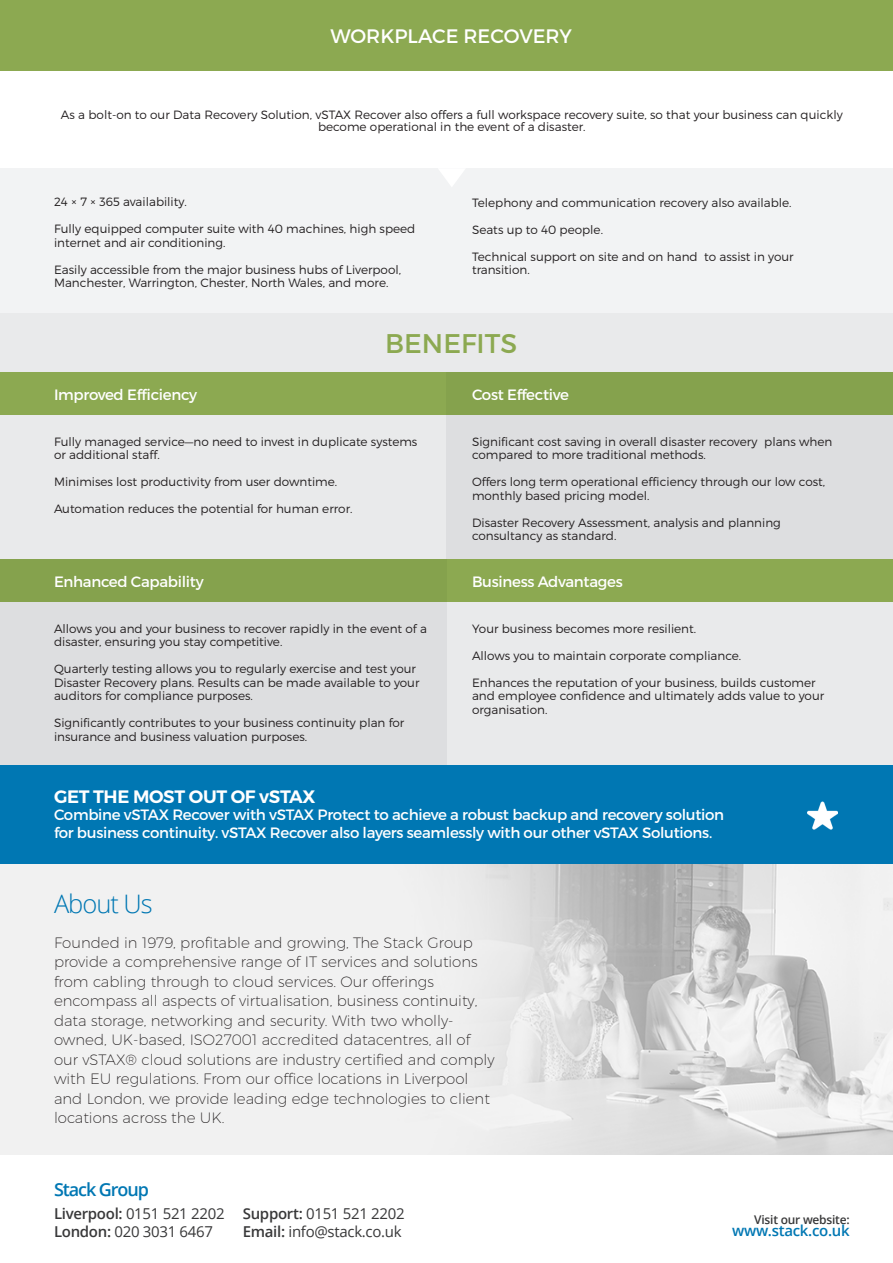
<style>
.page{position:relative;width:893px;height:1263px;background:#fff}
.page>*{position:absolute;margin:0;border:0;box-sizing:border-box;transform-origin:0 0}
.t1{font:27px "Montserrat";color:#8ca951}
.t2{font:300 25.5px "Open Sans";letter-spacing:-.04em;color:#0077b3}
.t3{font:19.5px "Montserrat";color:#fff}
.t4{font:600 18px "Montserrat";letter-spacing:-.02em;color:#fff}
.t5{font:600 18px "Open Sans";letter-spacing:-.06em;color:#0077b3}
.t6{font:200 15px/19.5px "Montserrat";color:#231f20}
.t7{font:15px/18px "Montserrat";letter-spacing:-.02em;color:#fff}
.t8{font:15px "Open Sans";letter-spacing:-.02em;color:#383839}
.t9{font:600 15px "Open Sans";letter-spacing:-.02em;color:#0077b3}
.t10{font:300 12px/13.5px "Montserrat";color:#231f20}
.t11{font:600 12px "Open Sans";letter-spacing:-.02em;color:#383839}
.s1{font-weight:600}
</style>
<div class="page">
<div style="left:0;top:313px;width:893px;height:59px;background:#e9eaeb"></div>
<div style="left:0;top:372px;width:446px;height:43px;background:#8ca951"></div>
<div style="left:446px;top:372px;width:447px;height:43px;background:#85a24d"></div>
<div style="left:0;top:415px;width:446px;height:144px;background:#e9eaeb"></div>
<div style="left:446px;top:415px;width:447px;height:144px;background:#dddee0"></div>
<div style="left:446px;top:559px;width:447px;height:43px;background:#8ca951"></div>
<div style="left:0;top:559px;width:446px;height:43px;background:#85a24d"></div>
<div style="left:446px;top:602px;width:447px;height:163px;background:#e9eaeb"></div>
<div style="left:0;top:602px;width:446px;height:163px;background:#dddee0"></div>
<img style="left:0;top:864px;width:893px;height:291px">
<div style="left:0;top:765px;width:893px;height:99px;background:#0077b3"></div>
<img style="left:807px;top:801px;width:30px;height:29px">
<div style="left:0;top:0;width:893px;height:71px;background:#8ca951"></div>
<div style="left:0;top:168px;width:893px;height:145px;background:#f2f3f4"></div>
<svg style="left:439px;top:169px;width:26px;height:17px"></svg>
<p class="t3" style="left:330px;top:25px;width:243px">WORKPLACE RECOVERY</p>
<p class="t10" style="left:61px;top:108px;width:783px;line-height:12px;text-align:center">As a bolt-on to our Data Recovery Solution, vSTAX Recover also offers a full workspace recovery suite, so that your business can quickly become operational in the event of a disaster.</p>
<p class="t10" style="left:54px;top:195px;width:134px">24 × 7 × 365 availability.</p>
<p class="t10" style="left:54px;top:222px;width:363px">Fully equipped computer suite with 40 machines, high speed internet and air conditioning.</p>
<p class="t10" style="left:54px;top:262px;width:349px">Easily accessible from the major business hubs of Liverpool,<br>Manchester, Warrington, Chester, North Wales, and more.</p>
<p class="t10" style="left:472px;top:195px;width:321px">Telephony and communication recovery also available.</p>
<p class="t10" style="left:472px;top:222px;width:133px">Seats up to 40 people.</p>
<p class="t10" style="left:472px;top:249px;width:323px">Technical support on site and on hand to assist in your transition.</p>
<p class="t1" style="left:385px;top:326px;width:133px">BENEFITS</p>
<p class="t7" style="left:54px;top:385px;width:145px">Improved Efficiency</p>
<p class="t7" style="left:472px;top:385px;width:98px">Cost Effective</p>
<p class="t10" style="left:54px;top:434px;width:365px">Fully managed service—no need to invest in duplicate systems or additional staff.</p>
<p class="t10" style="left:54px;top:475px;width:285px">Minimises lost productivity from user downtime.</p>
<p class="t10" style="left:54px;top:502px;width:300px">Automation reduces the potential for human error.</p>
<p class="t10" style="left:472px;top:434px;width:362px">Significant cost saving in overall disaster recovery plans when compared to more traditional methods.</p>
<p class="t10" style="left:472px;top:475px;width:355px">Offers long term operational efficiency through our low cost, monthly based pricing model.</p>
<p class="t10" style="left:472px;top:515px;width:310px">Disaster Recovery Assessment, analysis and planning consultancy as standard.</p>
<p class="t7" style="left:54px;top:572px;width:151px">Enhanced Capability</p>
<p class="t7" style="left:472px;top:572px;width:152px">Business Advantages</p>
<p class="t10" style="left:54px;top:621px;width:374px">Allows you and your business to recover rapidly in the event of a disaster, ensuring you stay competitive.</p>
<p class="t10" style="left:54px;top:662px;width:367px">Quarterly testing allows you to regularly exercise and test your<br>Disaster Recovery plans. Results can be made available to your auditors for compliance purposes.</p>
<p class="t10" style="left:54px;top:716px;width:352px">Significantly contributes to your business continuity plan for insurance and business valuation purposes.</p>
<p class="t10" style="left:472px;top:621px;width:226px">Your business becomes more resilient.</p>
<p class="t10" style="left:472px;top:648px;width:271px">Allows you to maintain corporate compliance.</p>
<p class="t10" style="left:472px;top:675px;width:354px">Enhances the reputation of your business, builds customer and employee confidence and ultimately adds value to your organisation.</p>
<p class="t4" style="left:54px;top:786px;width:263px">GET THE MOST OUT OF vSTAX</p>
<p class="t7" style="left:54px;top:805px;width:672px">Combine vSTAX Recover with vSTAX Protect to achieve a robust backup and recovery solution for business continuity. vSTAX Recover also layers seamlessly with our other vSTAX Solutions.</p>
<p class="t2" style="left:54px;top:886px;width:100px">About Us</p>
<p class="t6" style="left:54px;top:932px;width:442px">Founded in 1979, profitable and growing, The Stack Group provide a comprehensive range of IT services and solutions from cabling through to cloud services. Our offerings encompass all aspects of virtualisation, business continuity, data storage, networking and security. With two wholly&shy;owned, UK-based, ISO27001 accredited datacentres, all of our vSTAX® cloud solutions are industry certified and comply with EU regulations. From our office locations in Liverpool and London, we provide leading edge technologies to client locations across the UK.</p>
<p class="t5" style="left:54px;top:1177px;width:96px">Stack Group</p>
<p class="t8" style="left:54px;top:1203px;width:172px"><span class="s1">Liverpool:</span> 0151 521 2202</p>
<p class="t8" style="left:54px;top:1221px;width:161px"><span class="s1">London:</span> 020 3031 6467</p>
<p class="t8" style="left:243px;top:1203px;width:163px"><span class="s1">Support:</span> 0151 521 2202</p>
<p class="t8" style="left:243px;top:1221px;width:160px"><span class="s1">Email:</span> info@stack.co.uk</p>
<p class="t11" style="left:754px;top:1211px;width:97px">Visit our website:</p>
<p class="t9" style="left:732px;top:1220px;width:119px">www.stack.co.uk</p>
</div>
